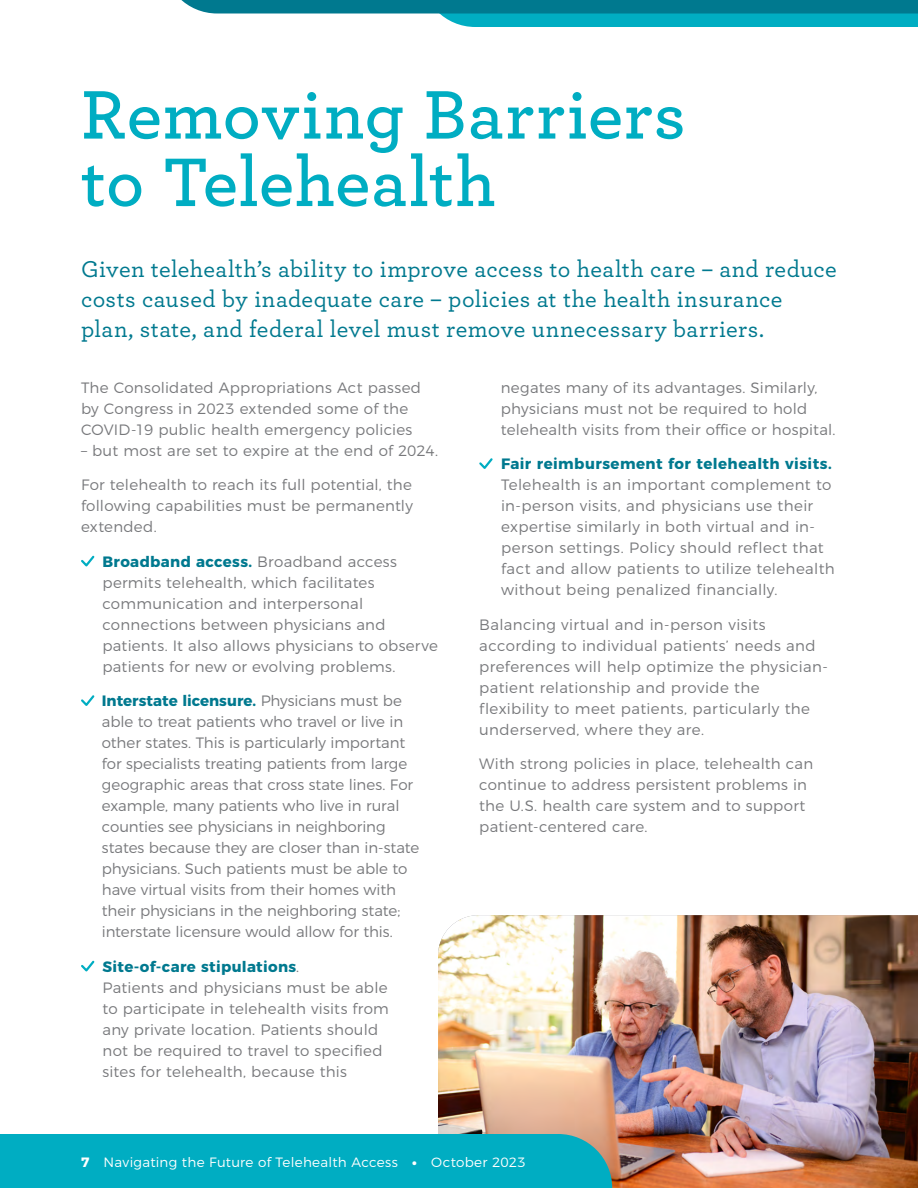
<style>
.page{position:relative;width:918px;height:1188px;background:#fff}
.page>*{position:absolute;margin:0;border:0;box-sizing:border-box;transform-origin:0 0}
.t1{font:600 72px/67.5px "Archer";letter-spacing:.01em;color:#00adc2}
.t2{font:500 24px/30px "Archer";letter-spacing:.015em;color:#00798f}
.t3{font:300 15px/21px "Montserrat";letter-spacing:.015em;color:#77787b}
.t4{font:300 15px/21px "Montserrat";letter-spacing:-.005em;color:#77787b}
.t5{font:700 15px "Montserrat";letter-spacing:.03em;color:#00798f}
.t6{font:300 13.5px "Montserrat";letter-spacing:.02em;color:#fff}
.s1{font-weight:700;color:#00798f}
.s2{font-weight:700}
.s3{font-weight:800}
</style>
<div class="page">
<img style="left:438px;top:915px;width:480px;height:273px">
<div style="left:0;top:1134px;width:612px;height:54px;background:#00adc2"></div>
<svg style="left:181px;top:0;width:737px;height:27px"></svg>
<svg style="left:81px;top:555px;width:14px;height:12px"></svg>
<svg style="left:81px;top:695px;width:14px;height:11px"></svg>
<svg style="left:81px;top:960px;width:14px;height:12px"></svg>
<svg style="left:479px;top:458px;width:14px;height:11px"></svg>
<h1 class="t1" style="left:81px;top:77px;width:606px">Removing Barriers to Telehealth</h1>
<h2 class="t2" style="left:81px;top:252px;width:757px">Given telehealth’s ability to improve access to health care – and reduce costs caused by inadequate care – policies at the health insurance plan, state, and federal level must remove unnecessary barriers.</h2>
<p class="t3" style="left:81px;top:375px;width:342px">The Consolidated Appropriations Act passed by Congress in 2023 extended some of the<br>COVID-19 public health emergency policies</p>
<p class="t3" style="left:81px;top:438px;width:359px">– but most are set to expire at the end of 2024.</p>
<p class="t3" style="left:81px;top:473px;width:333px;text-align:justify">For telehealth to reach its full potential, the following capabilities must be permanently extended.</p>
<p class="t3" style="left:102px;top:549px;width:337px"><span class="s1">Broadband access.</span> Broadband access permits telehealth, which facilitates communication and interpersonal connections between physicians and patients. It also allows physicians to observe patients for new or evolving problems.</p>
<p class="t4" style="left:102px;top:689px;width:319px"><span class="s1">Interstate licensure.</span> Physicians must be able to treat patients who travel or live in other states. This is particularly important for specialists treating patients from large geographic areas that cross state lines. For example, many patients who live in rural counties see physicians in neighboring states because they are closer than in-state physicians. Such patients must be able to have virtual visits from their homes with their physicians in the neighboring state; interstate licensure would allow for this.</p>
<p class="t3" style="left:102px;top:954px;width:288px"><span class="s1">Site-of-care stipulations</span>.<br>Patients and physicians must be able to participate in telehealth visits from any private location. Patients should not be required to travel to specified sites for telehealth, because this</p>
<p class="t3" style="left:501px;top:375px;width:336px">negates many of its advantages. Similarly, physicians must not be required to hold telehealth visits from their office or hospital.</p>
<p class="t5" style="left:501px;top:451px;width:332px">Fair reimbursement for telehealth visits.</p>
<p class="t3" style="left:501px;top:473px;width:335px">Telehealth is an important complement to in-person visits, and physicians use their expertise similarly in both virtual and in&shy;person settings. Policy should reflect that fact and allow patients to utilize telehealth without being penalized financially.</p>
<p class="t3" style="left:479px;top:612px;width:350px">Balancing virtual and in-person visits according to individual patients’ needs and preferences will help optimize the physician&shy;patient relationship and provide the flexibility to meet patients, particularly the underserved, where they are.</p>
<p class="t3" style="left:479px;top:752px;width:336px">With strong policies in place, telehealth can continue to address persistent problems in the U.S. health care system and to support patient-centered care.</p>
<p class="t6" style="left:81px;top:1152px;width:446px"><span class="s2">7</span> Navigating the Future of Telehealth Access <span class="s3">•</span> October 2023</p>
</div>
